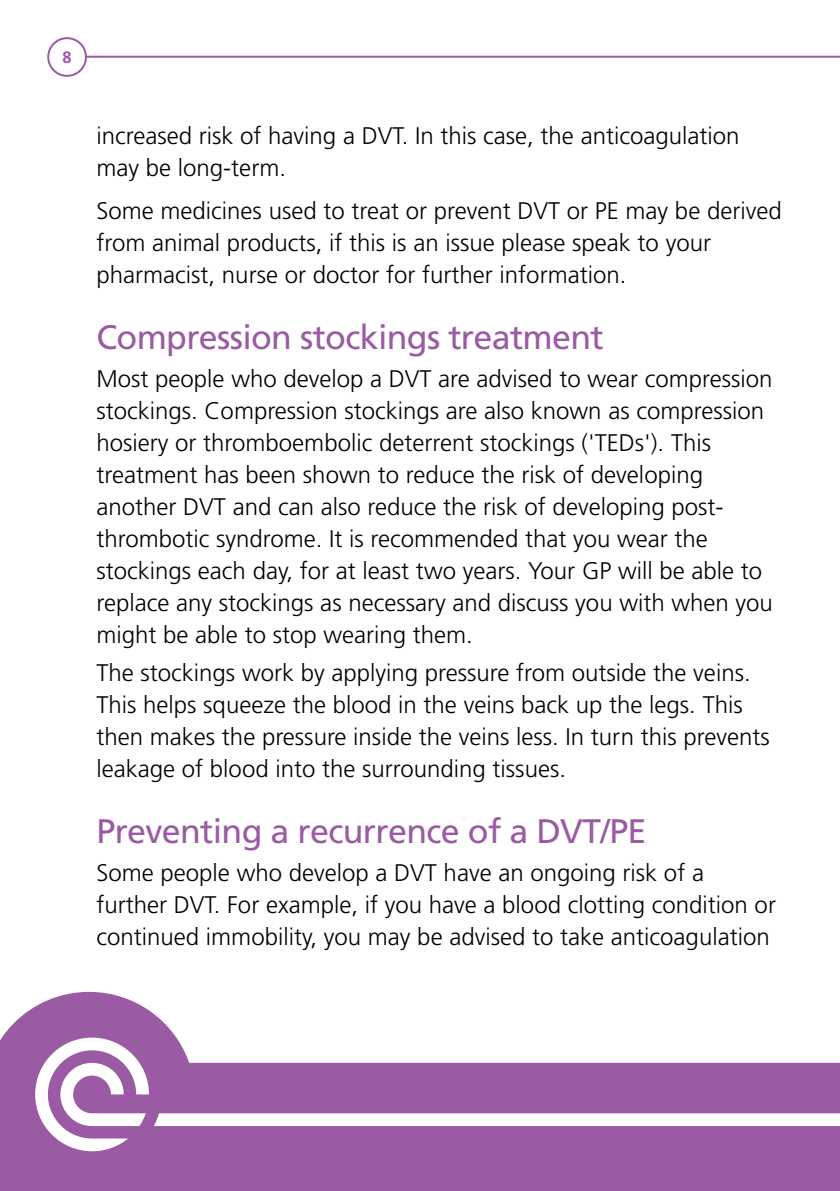
<style>
.page{position:relative;width:840px;height:1191px;background:#fff}
.page>*{position:absolute;margin:0;border:0;box-sizing:border-box;transform-origin:0 0}
.t1{font:34px "Frutiger";letter-spacing:-.02em;color:#9b5ba4}
.t2{font:300 24px/32px "Frutiger";color:#000}
.t3{font:700 16.4px "Frutiger";color:#9b5ba4}
</style>
<div class="page">
<svg style="left:0;top:992px;width:839px;height:199px;fill:#9b5ba4"></svg>
<hr style="left:67px;top:56px;width:772px;height:2px;background:#9b5ba4">
<div style="left:48px;top:38px;width:38px;height:38px;background:#fff;border-radius:50%"></div>
<div style="left:47px;top:37px;width:40px;height:40px;border:2px solid #9b5ba4;border-radius:50%"></div>
<svg style="left:35px;top:1037px;width:804px;height:114px"></svg>
<p class="t3" style="left:62px;top:48px;width:11px">8</p>
<p class="t2" style="left:96px;top:119px;width:644px">increased risk of having a DVT. In this case, the anticoagulation may be long-term.</p>
<p class="t2" style="left:96px;top:195px;width:686px">Some medicines used to treat or prevent DVT or PE may be derived from animal products, if this is an issue please speak to your pharmacist, nurse or doctor for further information.</p>
<h1 class="t1" style="left:96px;top:317px;width:508px">Compression stockings treatment</h1>
<p class="t2" style="left:96px;top:363px;width:677px">Most people who develop a DVT are advised to wear compression stockings. Compression stockings are also known as compression hosiery or thromboembolic deterrent stockings ('TEDs'). This treatment has been shown to reduce the risk of developing another DVT and can also reduce the risk of developing post&shy;thrombotic syndrome. It is recommended that you wear the stockings each day, for at least two years. Your GP will be able to replace any stockings as necessary and discuss you with when you might be able to stop wearing them.</p>
<p class="t2" style="left:96px;top:656px;width:674px">The stockings work by applying pressure from outside the veins.<br>This helps squeeze the blood in the veins back up the legs. This then makes the pressure inside the veins less. In turn this prevents leakage of blood into the surrounding tissues.</p>
<h1 class="t1" style="left:96px;top:811px;width:551px">Preventing a recurrence of a DVT/PE</h1>
<p class="t2" style="left:96px;top:856px;width:680px">Some people who develop a DVT have an ongoing risk of a further DVT. For example, if you have a blood clotting condition or continued immobility, you may be advised to take anticoagulation</p>
</div>
